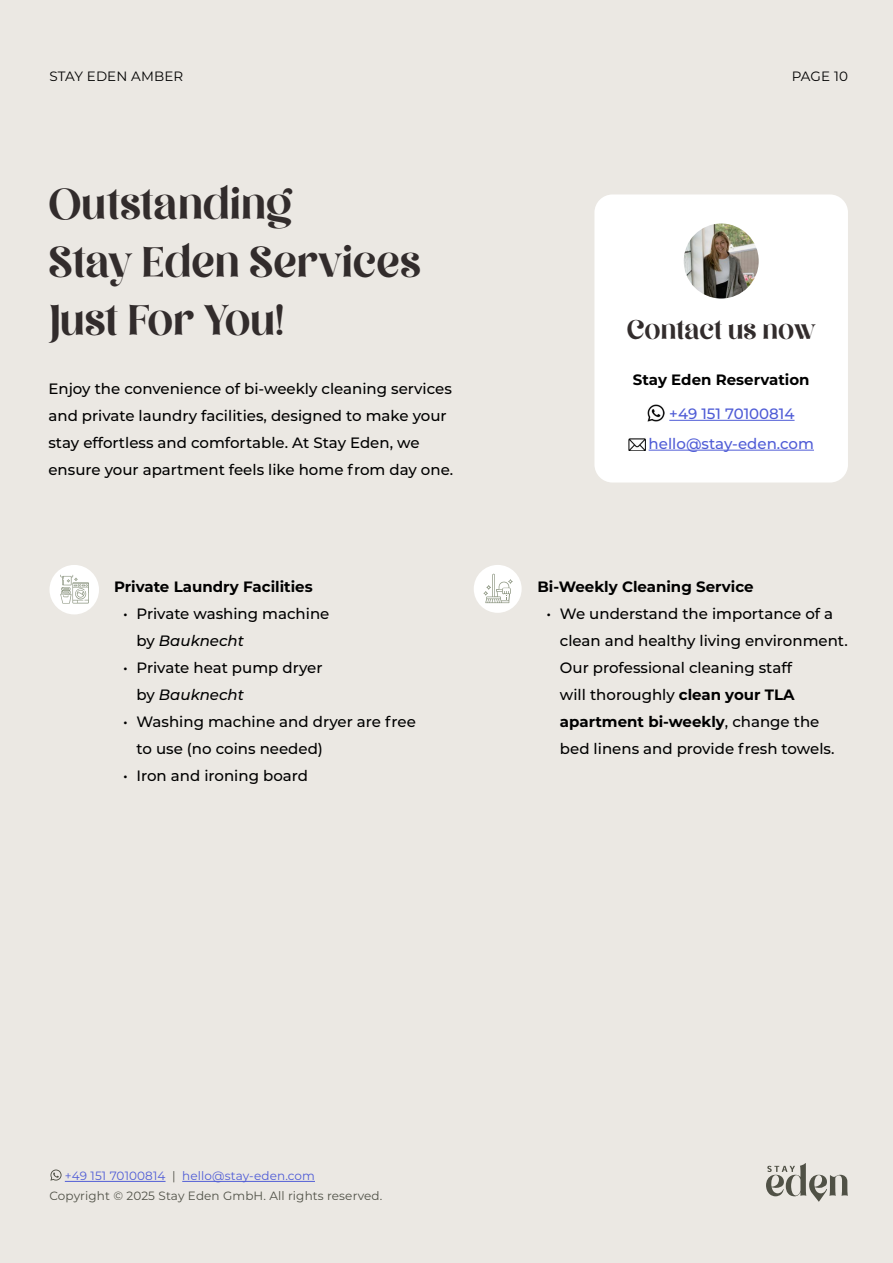
<style>
.page{position:relative;width:893px;height:1263px;background:#ebe8e3}
.page>*{position:absolute;margin:0;border:0;box-sizing:border-box;transform-origin:0 0}
.t1{font:48px/57.6px "Million Dreams";color:#322c2c}
.t2{font:30px "Million Dreams";color:#322c2c}
.t3{font:500 15px/27px "Montserrat";color:#000}
.t4{font:700 15px "Montserrat";color:#000}
.t5{font:500 15px/29.8px "Montserrat";color:#4f5cd6;text-align:center}
.t6{font:13.5px "Montserrat";letter-spacing:.01em;color:#000}
.t7{font:12px "Montserrat";letter-spacing:.01em;color:#505147}
.t8{font:12px "Montserrat";letter-spacing:.01em;color:#4f5cd6}
.s1{font-style:italic}
.s2{font-weight:700}
.s3{color:#505147}
</style>
<div class="page">
<svg style="left:766px;top:1163px;width:82px;height:39px"></svg>
<hr style="left:65px;top:1181px;width:101px;height:1px;background:#4f5cd6">
<hr style="left:182px;top:1181px;width:133px;height:1px;background:#4f5cd6">
<svg style="left:50px;top:1169px;width:12px;height:12px"></svg>
<div style="left:594px;top:194px;width:254px;height:288px;background:#fff;border-radius:18px"></div>
<img style="left:684px;top:224px;width:75px;height:74px;border-radius:37px">
<hr style="left:669px;top:420px;width:125px;height:1px;background:#4f5cd6">
<img style="left:648px;top:405px;width:17px;height:17px">
<hr style="left:649px;top:450px;width:165px;height:1px;background:#4f5cd6">
<img style="left:628px;top:438px;width:17px;height:12px">
<div style="left:50px;top:565px;width:49px;height:49px;background:#fff;border-radius:50%"></div>
<svg style="left:60px;top:575px;width:29px;height:28px"></svg>
<div style="left:474px;top:565px;width:48px;height:48px;background:#fff;border-radius:50%"></div>
<svg style="left:483px;top:574px;width:30px;height:29px"></svg>
<p class="t6" style="left:50px;top:67px;width:135px">STAY EDEN AMBER</p>
<p class="t6" style="left:792px;top:67px;width:58px">PAGE 10</p>
<h1 class="t1" style="left:48px;top:174px;width:374px">Outstanding<br>Stay Eden Services<br>Just For You!</h1>
<p class="t3" style="left:48px;top:374px;width:406px">Enjoy the convenience of bi-weekly cleaning services and private laundry facilities, designed to make your stay effortless and comfortable. At Stay Eden, we ensure your apartment feels like home from day one.</p>
<p class="t4" style="left:114px;top:576px;width:200px">Private Laundry Facilities</p>
<p class="t3" style="left:136px;top:600px;width:194px;text-indent:-14px">• Private washing machine by <span class="s1">Bauknecht</span></p>
<p class="t3" style="left:136px;top:654px;width:188px;text-indent:-14px">• Private heat pump dryer by <span class="s1">Bauknecht</span></p>
<p class="t3" style="left:136px;top:708px;width:281px;text-indent:-14px">• Washing machine and dryer are free to use (no coins needed)</p>
<p class="t3" style="left:123px;top:762px;width:186px">• Iron and ironing board</p>
<h2 class="t2" style="left:627px;top:311px;width:190px">Contact us now</h2>
<p class="t4" style="left:633px;top:369px;width:178px">Stay Eden Reservation</p>
<p class="t5" style="left:649px;top:398px;width:167px">+49 151 70100814 hello@stay-eden.com</p>
<p class="t4" style="left:537px;top:576px;width:218px">Bi-Weekly Cleaning Service</p>
<p class="t3" style="left:560px;top:600px;width:289px;text-indent:-14px">• We understand the importance of a clean and healthy living environment.<br>Our professional cleaning staff<br>will thoroughly <span class="s2">clean your TLA apartment bi-weekly</span>, change the bed linens and provide fresh towels.</p>
<p class="t8" style="left:65px;top:1168px;width:252px">+49 151 70100814 <span class="s3">|</span> hello@stay-eden.com</p>
<p class="t7" style="left:50px;top:1188px;width:334px">Copyright © 2025 Stay Eden GmbH. All rights reserved.</p>
</div>
